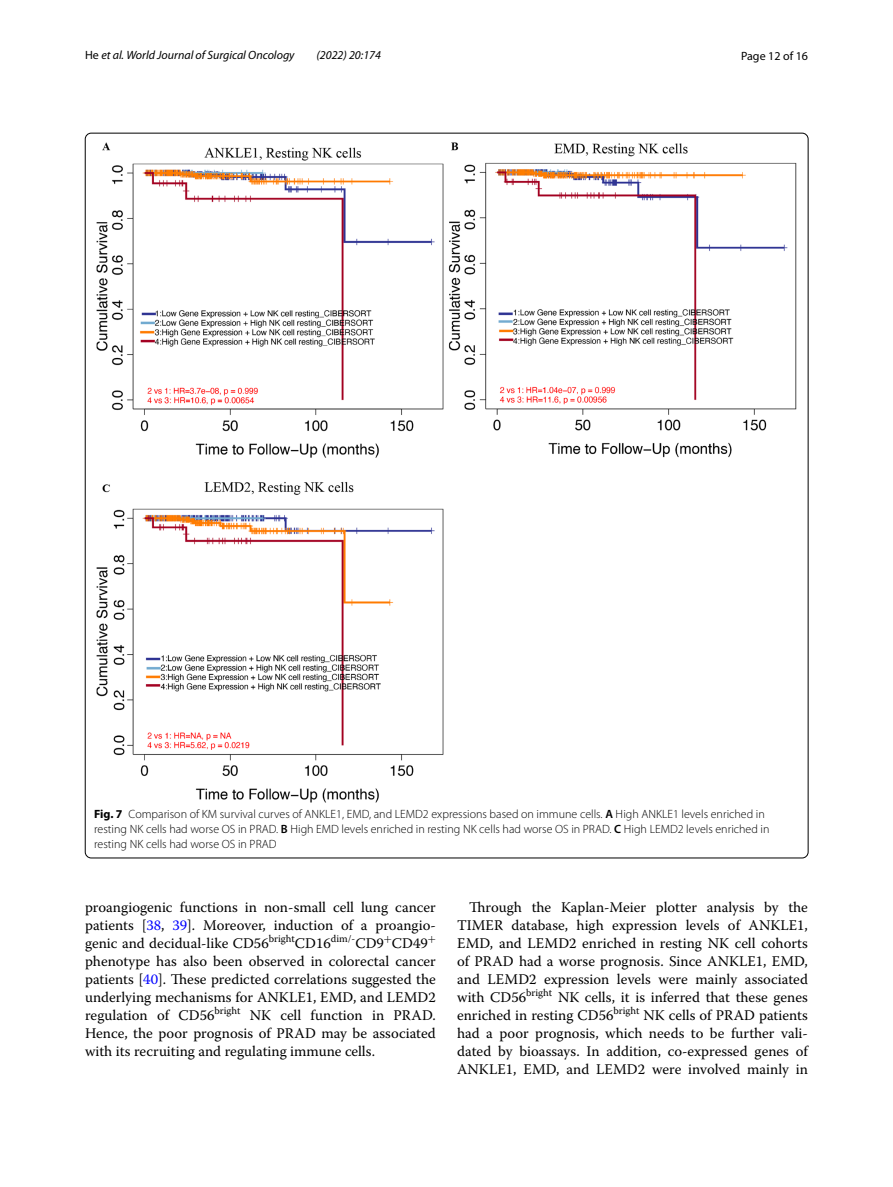
<style>
.page{position:relative;width:893px;height:1187px;background:#fff}
.page>*{position:absolute;margin:0;border:0;box-sizing:border-box;transform-origin:0 0}
.t1{font:14.7px/18px "Warnock Pro";color:#000;text-align:justify}
.t2{font:300 12px/15px "Myriad Pro";color:#000}
.t3{font:italic 12px "Myriad Pro";color:#000}
.t4{font:12px "Myriad Pro";color:#000}
.s1{font-style:normal}
.s2{font-weight:700}
.s3{font-weight:600}
.s4{color:#00f}
</style>
<div class="page">
<img style="left:96px;top:142px;width:701px;height:660px">
<p class="t3" style="left:85px;top:48px;width:211px"><span class="s1">He</span> et al. World Journal of Surgical Oncology</p>
<p class="t3" style="left:316px;top:48px;width:66px">(2022) 20:174</p>
<p class="t4" style="left:741px;top:48px;width:68px">Page 12 of 16</p>
<p class="t2" style="left:94px;top:806px;width:677px"><span class="s2">Fig. 7</span> Comparison of KM survival curves of ANKLE1, EMD, and LEMD2 expressions based on immune cells. <span class="s3">A</span> High ANKLE1 levels enriched in resting NK cells had worse OS in PRAD. <span class="s3">B</span> High EMD levels enriched in resting NK cells had worse OS in PRAD. <span class="s3">C</span> High LEMD2 levels enriched in resting NK cells had worse OS in PRAD</p>
<p class="t1" style="left:85px;top:897px;width:352px">proangiogenic functions in non-small cell lung cancer patients [<span class="s4">38</span>, <span class="s4">39</span>]. Moreover, induction of a proangio&shy;genic and decidual-like CD56<sup>bright</sup>CD16<sup>dim/-</sup>CD9<sup>+</sup>CD49<sup>+ </sup>phenotype has also been observed in colorectal cancer patients [<span class="s4">40</span>]. These predicted correlations suggested the underlying mechanisms for ANKLE1, EMD, and LEMD2 regulation of CD56<sup>bright</sup> NK cell function in PRAD.<br>Hence, the poor prognosis of PRAD may be associated with its recruiting and regulating immune cells.</p>
<p class="t1" style="left:457px;top:897px;width:352px;text-indent:12px">Through the Kaplan-Meier plotter analysis by the TIMER database, high expression levels of ANKLE1, EMD, and LEMD2 enriched in resting NK cell cohorts of PRAD had a worse prognosis. Since ANKLE1, EMD, and LEMD2 expression levels were mainly associated with CD56<sup>bright</sup> NK cells, it is inferred that these genes enriched in resting CD56<sup>bright</sup> NK cells of PRAD patients had a poor prognosis, which needs to be further vali&shy;dated by bioassays. In addition, co-expressed genes of ANKLE1, EMD, and LEMD2 were involved mainly in</p>
</div>
